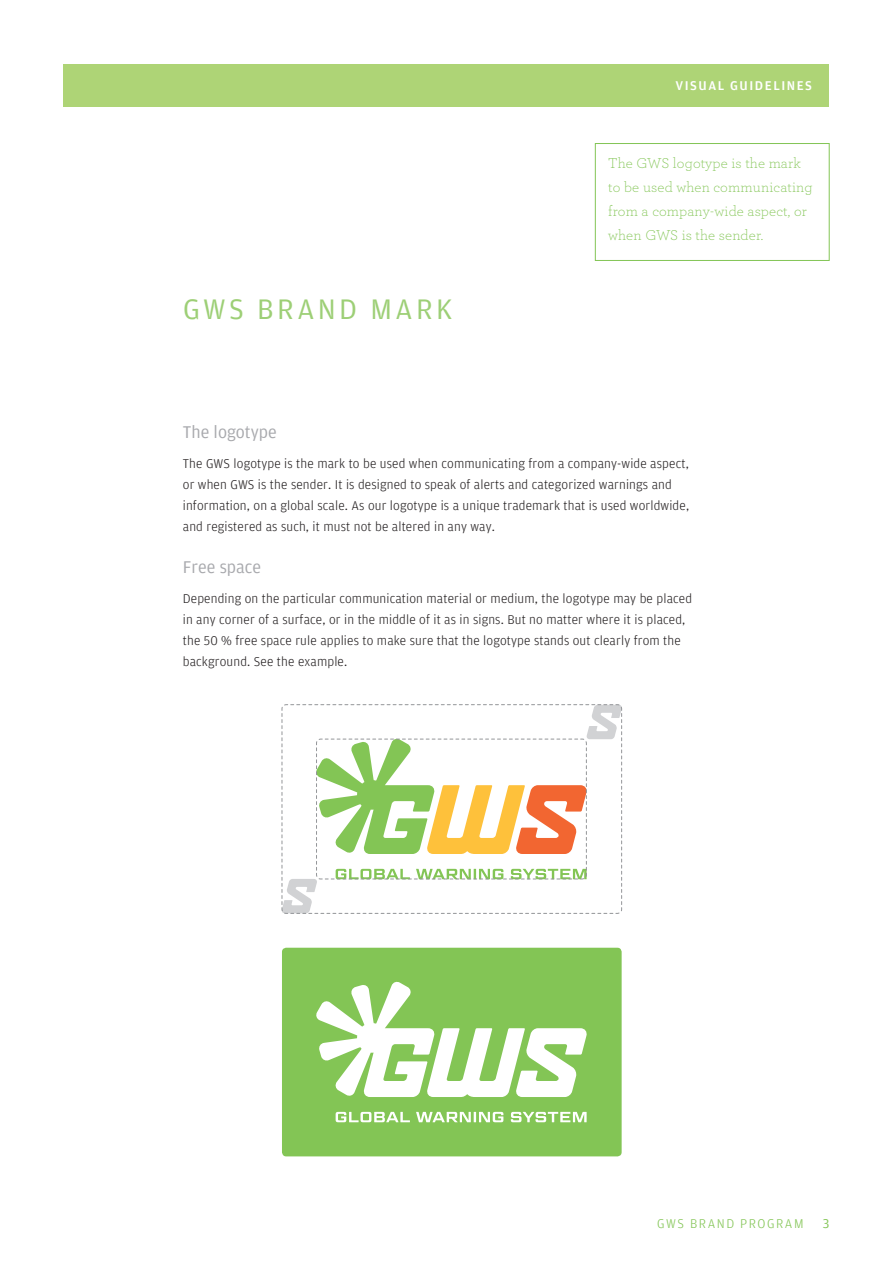
<style>
.page{position:relative;width:893px;height:1263px;background:#fff}
.page>*{position:absolute;margin:0;border:0;box-sizing:border-box;transform-origin:0 0}
.t1{font:30px "Amplitude Aubi";letter-spacing:.115em;color:#9dcf76}
.t2{font:18px "Amplitude Aubi";color:#a8a9ad}
.t3{font:300 15px/24px "Archer Pro";letter-spacing:.01em;color:#83c555}
.t4{font:300 13.5px/21px "Amplitude Aubi";letter-spacing:.01em;color:#231f20}
.t5{font:500 13.5px "Amplitude Aubi";letter-spacing:.115em;color:#fff}
.t6{font:300 13.5px "Amplitude Aubi";letter-spacing:.115em;color:#83c555}
.t7{font:13.5px "Amplitude Aubi";color:#83c555}
</style>
<div class="page">
<div style="left:64px;top:64px;width:765px;height:42px;background:#aed476"></div>
<div style="left:595px;top:143px;width:234px;height:118px;border:1px solid #83c555"></div>
<div style="left:282px;top:948px;width:340px;height:208px;background:#83c555;border-radius:4px"></div>
<svg style="left:281px;top:704px;width:341px;height:210px"></svg>
<svg style="left:336px;top:1112px;width:74px;height:10px"></svg>
<svg style="left:416px;top:1112px;width:87px;height:10px"></svg>
<svg style="left:511px;top:1112px;width:76px;height:10px"></svg>
<svg style="left:316px;top:981px;width:271px;height:116px"></svg>
<p class="t5" style="left:675px;top:77px;width:138px">VISUAL GUIDELINES</p>
<h1 class="t1" style="left:183px;top:290px;width:271px">GWS BRAND MARK</h1>
<p class="t3" style="left:608px;top:151px;width:206px">The GWS logotype is the mark to be used when communicating from a company-wide aspect, or when GWS is the sender.</p>
<h2 class="t2" style="left:183px;top:421px;width:95px">The logotype</h2>
<p class="t4" style="left:183px;top:452px;width:508px">The GWS logotype is the mark to be used when communicating from a company-wide aspect, or when GWS is the sender. It is designed to speak of alerts and categorized warnings and information, on a global scale. As our logotype is a unique trademark that is used worldwide, and registered as such, it must not be altered in any way.</p>
<h2 class="t2" style="left:183px;top:556px;width:80px">Free space</h2>
<p class="t4" style="left:183px;top:587px;width:511px">Depending on the particular communication material or medium, the logotype may be placed in any corner of a surface, or in the middle of it as in signs. But no matter where it is placed, the 50 % free space rule applies to make sure that the logotype stands out clearly from the background. See the example.</p>
<p class="t6" style="left:657px;top:1215px;width:148px">GWS BRAND PROGRAM</p>
<p class="t7" style="left:823px;top:1215px;width:8px">3</p>
</div>
